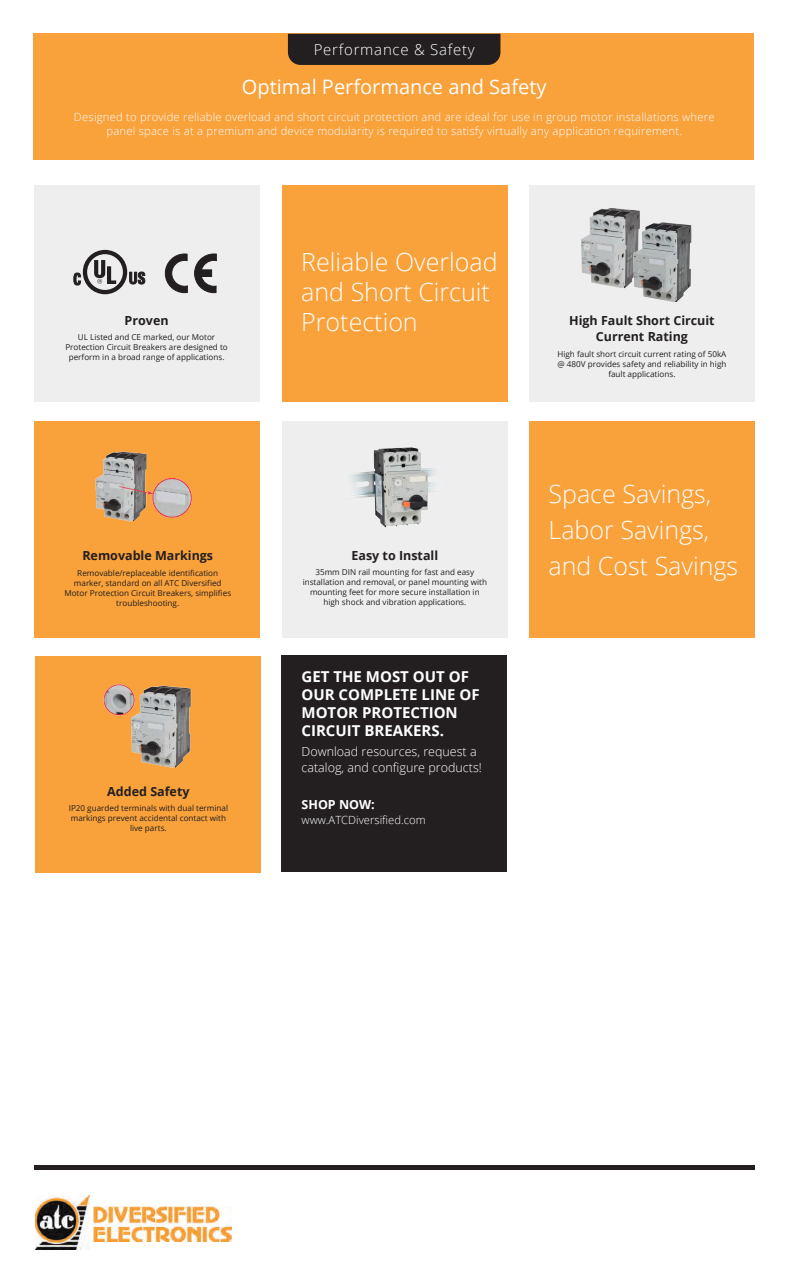
<style>
.page{position:relative;width:788px;height:1283px;background:#fff}
.page>*{position:absolute;margin:0;border:0;box-sizing:border-box;transform-origin:0 0}
.product_header_cente{font:300 25px/30px "Open Sans";color:#fff}
.t1{font:20px "Open Sans";color:#fff}
.product_header_cente-2{font:700 15px/18px "Open Sans";color:#fff}
.t2{font:300 15px "Open Sans";letter-spacing:.05em;color:#fff}
.product_header_cente-3{font:700 12.5px/16.2px "Open Sans";color:#231f20;text-align:center}
.product_header_cente-4{font:300 12.5px/15px "Open Sans";color:#fff}
.product_description{font:700 12.5px "Open Sans";color:#231f20}
.product_header_cente-5{font:700 12.5px "Open Sans";color:#fff}
.product_header_cente-6{font:300 11.25px/13.5px "Open Sans";letter-spacing:.02em;color:#fff;text-align:center}
.product_header_cente-7{font:300 11.25px "Open Sans";color:#fff}
.product_description-2{font:8.12px/10px "Open Sans";color:#231f20;text-align:center}
</style>
<div class="page">
<div style="left:33px;top:34px;width:721px;height:126px;background:#f9a13a"></div>
<div style="left:35px;top:1165px;width:720px;height:5px;background:#231f20"></div>
<div style="left:34px;top:185px;width:225px;height:217px;background:#eeeeef"></div>
<div style="left:529px;top:420px;width:225px;height:217px;background:#f9a13a"></div>
<div style="left:282px;top:420px;width:225px;height:217px;background:#eeeeef"></div>
<div style="left:35px;top:656px;width:225px;height:216px;background:#f9a13a"></div>
<div style="left:282px;top:185px;width:225px;height:217px;background:#f9a13a"></div>
<div style="left:529px;top:185px;width:225px;height:217px;background:#eeeeef"></div>
<div style="left:35px;top:420px;width:225px;height:217px;background:#f9a13a"></div>
<svg style="left:73px;top:250px;width:72px;height:44px"></svg>
<svg style="left:165px;top:253px;width:23px;height:40px"></svg>
<svg style="left:194px;top:253px;width:23px;height:40px"></svg>
<img style="left:35px;top:1195px;width:55px;height:54px">
<img style="left:94px;top:1206px;width:137px;height:35px">
<div style="left:281px;top:655px;width:225px;height:216px;background:#231f20"></div>
<img style="left:581px;top:208px;width:27px;height:78px">
<img style="left:608px;top:208px;width:84px;height:94px">
<img style="left:295px;top:420px;width:160px;height:108px">
<img style="left:95px;top:451px;width:97px;height:71px">
<img style="left:103px;top:684px;width:89px;height:84px">
<div style="left:288px;top:34px;width:212px;height:31px;background:#231f20"></div>
<h3 class="t2" style="left:314px;top:39px;width:162px">Performance &amp; Safety</h3>
<h2 class="t1" style="left:242px;top:73px;width:306px">Optimal Performance and Safety</h2>
<p class="product_header_cente-6" style="left:74px;top:110px;width:642px">Designed to provide reliable overload and short circuit protection and are ideal for use in group motor installations where panel space is at a premium and device modularity is required to satisfy virtually any application requirement.</p>
<p class="product_description" style="left:125px;top:311px;width:45px">Proven</p>
<p class="product_description-2" style="left:65px;top:332px;width:164px">UL Listed and CE marked, our Motor<br>Protection Circuit Breakers are designed to perform in a broad range of applications.</p>
<p class="product_description" style="left:82px;top:547px;width:132px">Removable Markings</p>
<p class="product_description-2" style="left:64px;top:567px;width:168px">Removable/replaceable identification marker, standard on all ATC Diversified Motor Protection Circuit Breakers, simplifies troubleshooting.</p>
<p class="product_header_cente-3" style="left:107px;top:782px;width:84px">Added Safety</p>
<p class="product_description-2" style="left:69px;top:803px;width:161px">IP20 guarded terminals with dual terminal markings prevent accidental contact with live parts.</p>
<p class="product_header_cente" style="left:301px;top:246px;width:198px">Reliable Overload and Short Circuit<br>Protection</p>
<p class="product_header_cente-3" style="left:351px;top:547px;width:88px">Easy to Install</p>
<p class="product_description-2" style="left:302px;top:567px;width:186px">35mm DIN rail mounting for fast and easy installation and removal, or panel mounting with mounting feet for more secure installation in high shock and vibration applications.</p>
<p class="product_header_cente-2" style="left:301px;top:667px;width:180px">GET THE MOST OUT OF<br>OUR COMPLETE LINE OF<br>MOTOR PROTECTION<br>CIRCUIT BREAKERS.</p>
<p class="product_header_cente-4" style="left:301px;top:744px;width:182px">Download resources, request a catalog, and configure products!</p>
<p class="product_header_cente-5" style="left:301px;top:795px;width:75px">SHOP NOW:</p>
<p class="product_header_cente-7" style="left:301px;top:812px;width:126px">www.ATCDiversified.com</p>
<p class="product_header_cente-3" style="left:569px;top:312px;width:147px">High Fault Short Circuit<br>Current Rating</p>
<p class="product_description-2" style="left:557px;top:348px;width:170px">High fault short circuit current rating of 50kA @ 480V provides safety and reliability in high fault applications.</p>
<p class="product_header_cente" style="left:548px;top:476px;width:191px;line-height:35.6px">Space Savings,<br>Labor Savings, and Cost Savings</p>
</div>
